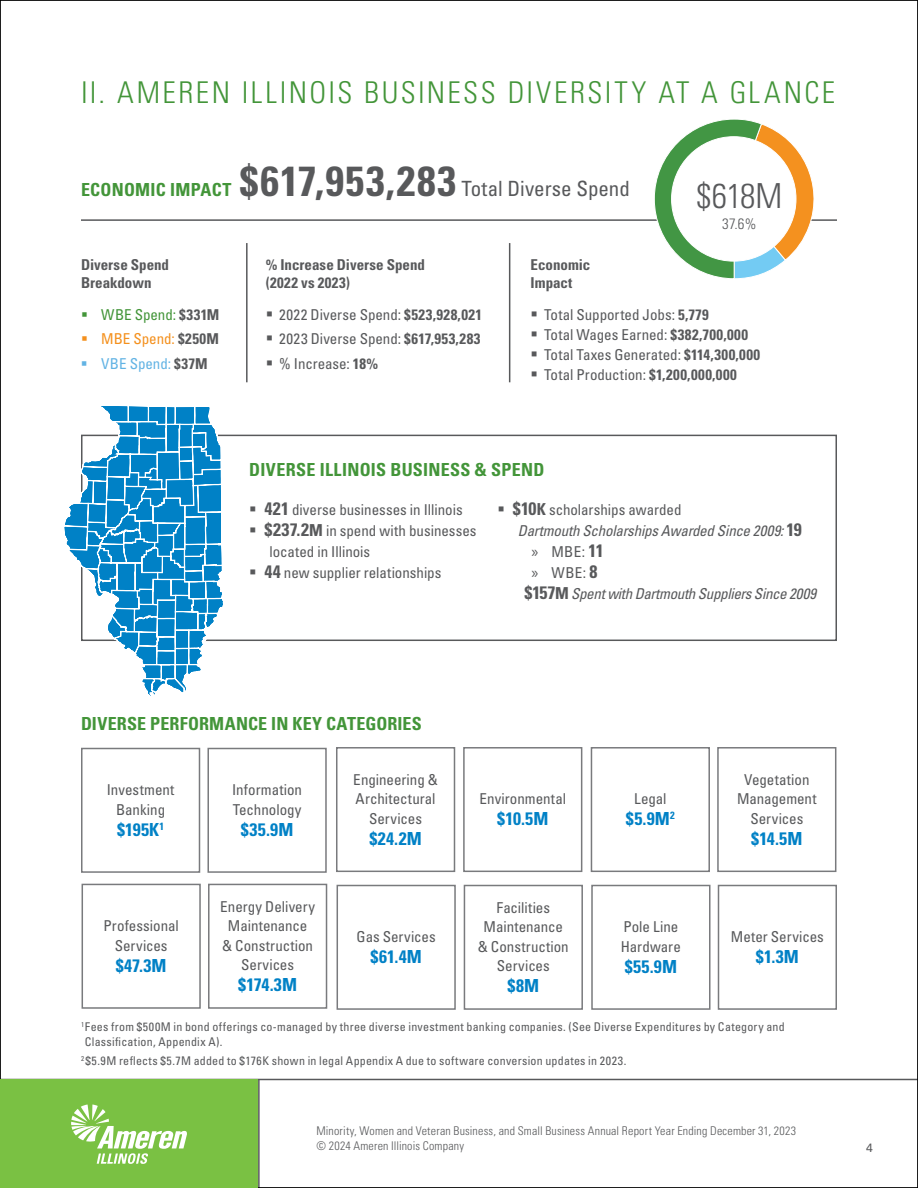
<style>
.page{position:relative;width:918px;height:1188px;background:#fff}
.page>*{position:absolute;margin:0;border:0;box-sizing:border-box;transform-origin:0 0}
.t1{font:300 condensed 34.5px "Univers LT Std";color:#58595b}
.t2{font:300 condensed 30px "Univers LT Std";letter-spacing:.08em;color:#439539}
.t3{font:condensed 21px "Univers LT Std";letter-spacing:-.005em;color:#58595b}
.t4{font:700 condensed 18px "Univers LT Std";letter-spacing:.015em;color:#439539}
.t5{font:700 condensed 18px "Univers LT Std";letter-spacing:.01em;color:#0081c6}
.t6{font:condensed 15px/19.5px "Univers LT Std";color:#58595b;text-align:center}
.t7{font:700 condensed 15px/18px "Univers LT Std";color:#58595b}
.t8{font:italic condensed 15px "Univers LT Std";letter-spacing:-.02em;color:#58595b}
.t9{font:300 condensed 15px "Univers LT Std";color:#58595b}
.t10{font:condensed 12px/14.4px "Univers LT Std";letter-spacing:.02em;color:#58595b}
.t11{font:300 condensed 12px/15px "Univers LT Std";letter-spacing:.015em;color:#58595b}
.t12{font:12px "Univers LT Std";color:#58595b}
.s1{font-weight:700;font-size:42px}
.s2{font-weight:400;color:#439539}
.s3{font-weight:400;color:#f4901d}
.s4{font-weight:400;color:#62b3e4}
.s5{font-weight:700}
.s6{font-weight:700;font-size:18px}
.s7{font-weight:700;font-size:16.5px}
.s8{font-weight:700;font-style:normal;font-size:18px}
.s9{font-family:"Myriad Pro";font-stretch:normal;font-size:16.5px}
.s10{font-weight:700;font-style:normal;font-size:16.5px}
</style>
<div class="page">
<hr style="left:0;top:1079px;width:918px;height:1px;background:#58595b">
<hr style="left:258px;top:1080px;width:2px;height:108px;background:#58595b">
<div style="left:0;top:1079px;width:258px;height:109px;background:#7ac143"></div>
<svg style="left:71px;top:1105px;width:116px;height:59px"></svg>
<div style="left:81px;top:435px;width:756px;height:206px;border:2px solid #58595b"></div>
<hr style="left:81px;top:219px;width:756px;height:2px;background:#58595b">
<div style="left:336px;top:747px;width:119px;height:125px;border:2px solid #797a7d"></div>
<div style="left:463px;top:747px;width:119px;height:125px;border:2px solid #797a7d"></div>
<div style="left:591px;top:747px;width:119px;height:125px;border:2px solid #797a7d"></div>
<div style="left:717px;top:747px;width:119px;height:125px;border:2px solid #797a7d"></div>
<div style="left:337px;top:885px;width:119px;height:125px;border:2px solid #797a7d"></div>
<div style="left:464px;top:885px;width:119px;height:125px;border:2px solid #797a7d"></div>
<div style="left:591px;top:885px;width:120px;height:125px;border:2px solid #797a7d"></div>
<div style="left:718px;top:885px;width:119px;height:125px;border:2px solid #797a7d"></div>
<div style="left:82px;top:884px;width:119px;height:125px;border:2px solid #797a7d"></div>
<div style="left:208px;top:884px;width:119px;height:125px;border:2px solid #797a7d"></div>
<div style="left:81px;top:748px;width:119px;height:125px;border:2px solid #797a7d"></div>
<div style="left:207px;top:748px;width:120px;height:125px;border:2px solid #797a7d"></div>
<svg style="left:653px;top:119px;width:171px;height:160px"></svg>
<div style="left:672px;top:137px;width:124px;height:124px;background:#fff;border-radius:50%"></div>
<svg style="left:64px;top:406px;width:161px;height:290px"></svg>
<hr style="left:246px;top:243px;width:2px;height:139px;background:#58595b">
<hr style="left:509px;top:243px;width:1px;height:139px;background:#58595b">
<h2 class="t2" style="left:81px;top:74px;width:756px">II. AMEREN ILLINOIS BUSINESS DIVERSITY AT A GLANCE</h2>
<p class="t4" style="left:81px;top:178px;width:152px">ECONOMIC IMPACT</p>
<h3 class="t3" style="left:240px;top:175px;width:391px"><span class="s1">$617,953,283</span> Total Diverse Spend</h3>
<h1 class="t1" style="left:696px;top:175px;width:88px">$618M</h1>
<p class="t9" style="left:722px;top:215px;width:36px">37.6%</p>
<p class="t7" style="left:81px;top:256px;width:90px">Diverse Spend<br>Breakdown</p>
<p class="t7" style="left:101px;top:302px;width:120px;line-height:24.8px;text-align:justify"><span class="s2">WBE Spend:</span> $331M <span class="s3">MBE Spend:</span> $250M <span class="s4">VBE Spend:</span> $37M</p>
<p class="t7" style="left:266px;top:256px;width:161px">% Increase Diverse Spend (2022 vs 2023)</p>
<p class="t6" style="left:279px;top:302px;width:204px;line-height:24.8px;text-align:justify">2022 Diverse Spend: <span class="s5">$523,928,021<br></span>2023 Diverse Spend: <span class="s5">$617,953,283 </span>% Increase: <span class="s5">18%</span></p>
<p class="t7" style="left:531px;top:256px;width:61px">Economic<br>Impact</p>
<p class="t6" style="left:544px;top:304px;width:218px;line-height:20.1px;text-align:left">Total Supported Jobs: <span class="s5">5,779<br></span>Total Wages Earned: <span class="s5">$382,700,000<br></span>Total Taxes Generated: <span class="s5">$114,300,000<br></span>Total Production: <span class="s5">$1,200,000,000</span></p>
<p class="t4" style="left:249px;top:458px;width:297px">DIVERSE ILLINOIS BUSINESS &amp; SPEND</p>
<p class="t6" style="left:264px;top:500px;width:200px"><span class="s6">421</span> diverse businesses in Illinois</p>
<p class="t6" style="left:264px;top:521px;width:214px"><span class="s6">$237.2</span><span class="s7">M</span> in spend with businesses</p>
<p class="t6" style="left:269px;top:542px;width:102px">located in Illinois</p>
<p class="t6" style="left:264px;top:563px;width:179px"><span class="s6">44</span> new supplier relationships</p>
<p class="t6" style="left:513px;top:500px;width:170px"><span class="s6">$10</span><span class="s7">K</span> scholarships awarded</p>
<p class="t8" style="left:518px;top:521px;width:285px">Dartmouth Scholarships Awarded Since 2009: <span class="s8">19</span></p>
<p class="t6" style="left:531px;top:542px;width:74px"><span class="s9">»</span> MBE: <span class="s6">11</span></p>
<p class="t6" style="left:531px;top:563px;width:68px"><span class="s9">»</span> WBE: <span class="s6">8</span></p>
<p class="t8" style="left:525px;top:584px;width:293px"><span class="s8">$157</span><span class="s10">M</span> Spent with Dartmouth Suppliers Since 2009</p>
<p class="t4" style="left:81px;top:713px;width:342px">DIVERSE PERFORMANCE IN KEY CATEGORIES</p>
<p class="t6" style="left:107px;top:780px;width:69px">Investment<br>Banking</p>
<p class="t5" style="left:117px;top:819px;width:49px">$195K<sup>1</sup></p>
<p class="t6" style="left:104px;top:916px;width:77px">Professional<br>Services</p>
<p class="t5" style="left:116px;top:954px;width:52px">$47.3M</p>
<p class="t6" style="left:232px;top:780px;width:71px;text-align:left">Information<br>Technology</p>
<p class="t5" style="left:241px;top:819px;width:54px">$35.9M</p>
<p class="t6" style="left:220px;top:897px;width:96px">Energy Delivery<br>Maintenance<br>&amp; Construction<br>Services</p>
<p class="t5" style="left:238px;top:974px;width:60px">$174.3M</p>
<p class="t6" style="left:353px;top:770px;width:86px">Engineering &amp;<br>Architectural<br>Services</p>
<p class="t5" style="left:369px;top:828px;width:54px">$24.2M</p>
<p class="t6" style="left:357px;top:927px;width:81px">Gas Services</p>
<p class="t5" style="left:370px;top:946px;width:53px">$61.4M</p>
<p class="t6" style="left:480px;top:789px;width:88px">Environmental</p>
<p class="t5" style="left:497px;top:808px;width:53px">$10.5M</p>
<p class="t6" style="left:478px;top:898px;width:92px">Facilities<br>Maintenance &amp; Construction<br>Services</p>
<p class="t5" style="left:507px;top:975px;width:33px">$8M</p>
<p class="t6" style="left:634px;top:789px;width:34px">Legal</p>
<p class="t5" style="left:626px;top:808px;width:50px">$5.9M<sup>2</sup></p>
<p class="t6" style="left:621px;top:917px;width:62px;text-align:left">Pole Line<br>Hardware</p>
<p class="t5" style="left:625px;top:956px;width:54px">$55.9M</p>
<p class="t6" style="left:737px;top:770px;width:81px">Vegetation<br>Management<br>Services</p>
<p class="t5" style="left:751px;top:828px;width:53px">$14.5M</p>
<p class="t6" style="left:731px;top:927px;width:94px">Meter Services</p>
<p class="t5" style="left:756px;top:946px;width:44px">$1.3M</p>
<p class="t10" style="left:85px;top:1020px;width:701px;text-indent:-4px"><sup>1</sup>Fees from $500M in bond offerings co-managed by three diverse investment banking companies. (See Diverse Expenditures by Category and<br>Classification, Appendix A).</p>
<p class="t10" style="left:81px;top:1053px;width:547px"><sup>2</sup> $5.9M reflects $5.7M added to $176K shown in legal Appendix A due to software conversion updates in 2023.</p>
<p class="t11" style="left:316px;top:1124px;width:481px">Minority, Women and Veteran Business, and Small Business Annual Report Year Ending December 31, 2023 © 2024 Ameren Illinois Company</p>
<p class="t12" style="left:866px;top:1141px;width:8px">4</p>
</div>
